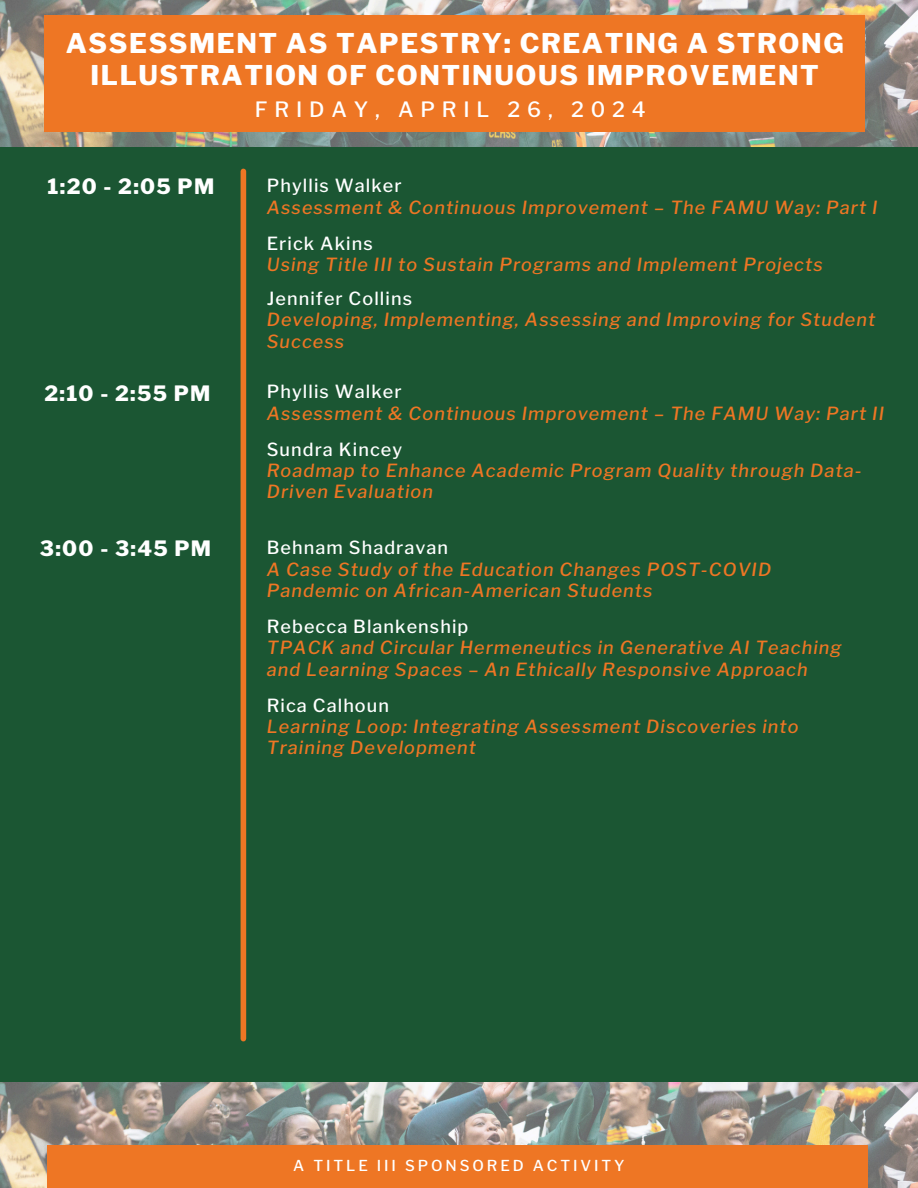
<style>
.page{position:relative;width:918px;height:1188px;background:#1b5633}
.page>*{position:absolute;margin:0;border:0;box-sizing:border-box;transform-origin:0 0}
.t1{font:800 27px/31.5px "Libre Franklin";letter-spacing:.06em;color:#fff;text-align:center}
.t2{font:800 21px "Libre Franklin";letter-spacing:.06em;color:#fff}
.t3{font:500 21px "Libre Franklin";letter-spacing:.325em;color:#fff}
.t4{font:italic 500 18px/21.3px "Libre Franklin";letter-spacing:.06em;color:#ee7624}
.t5{font:500 15px "Libre Franklin";letter-spacing:.195em;color:#fff}
.s1{font-style:normal;color:#fff}
</style>
<div class="page">
<img style="left:0;top:1082px;width:918px;height:106px">
<img style="left:0;top:0;width:918px;height:146px">
<div style="left:44px;top:15px;width:821px;height:117px;background:#ee7624"></div>
<div style="left:241px;top:171px;width:5px;height:868px;background:#ee7624"></div>
<div style="left:48px;top:1145px;width:820px;height:43px;background:#ee7624"></div>
<h2 class="t1" style="left:66px;top:28px;width:779px">ASSESSMENT AS TAPESTRY: CREATING A STRONG<br>ILLUSTRATION OF CONTINUOUS IMPROVEMENT</h2>
<p class="t2" style="left:48px;top:174px;width:168px">1:20 - 2:05 PM</p>
<h1 class="t2" style="left:44px;top:380px;width:168px">2:10 - 2:55 PM</h1>
<h2 class="t2" style="left:40px;top:536px;width:173px">3:00 - 3:45 PM</h2>
<h3 class="t3" style="left:255px;top:97px;width:392px">FRIDAY, APRIL 26, 2024</h3>
<h3 class="t4" style="left:267px;top:175px;width:612px"><span class="s1">Phyllis Walker<br></span>Assessment &amp; Continuous Improvement – The FAMU Way: Part I</h3>
<h3 class="t4" style="left:267px;top:233px;width:558px"><span class="s1">Erick Akins<br></span>Using Title III to Sustain Programs and Implement Projects</h3>
<p class="t4" style="left:267px;top:288px;width:610px"><span class="s1">Jennifer Collins<br></span>Developing, Implementing, Assessing and Improving for Student<br>Success</p>
<p class="t4" style="left:267px;top:381px;width:619px"><span class="s1">Phyllis Walker<br></span>Assessment &amp; Continuous Improvement – The FAMU Way: Part II</p>
<h3 class="t4" style="left:267px;top:439px;width:596px"><span class="s1">Sundra Kincey<br></span>Roadmap to Enhance Academic Program Quality through Data-<br>Driven Evaluation</h3>
<h3 class="t4" style="left:267px;top:537px;width:506px"><span class="s1">Behnam Shadravan<br></span>A Case Study of the Education Changes POST-COVID<br>Pandemic on African-American Students</h3>
<h2 class="t4" style="left:267px;top:616px;width:576px"><span class="s1">Rebecca Blankenship<br></span>TPACK and Circular Hermeneutics in Generative AI Teaching and Learning Spaces – An Ethically Responsive Approach</h2>
<h3 class="t4" style="left:267px;top:695px;width:533px"><span class="s1">Rica Calhoun<br></span>Learning Loop: Integrating Assessment Discoveries into<br>Training Development</h3>
<h3 class="t5" style="left:293px;top:1157px;width:333px">A TITLE III SPONSORED ACTIVITY</h3>
</div>
